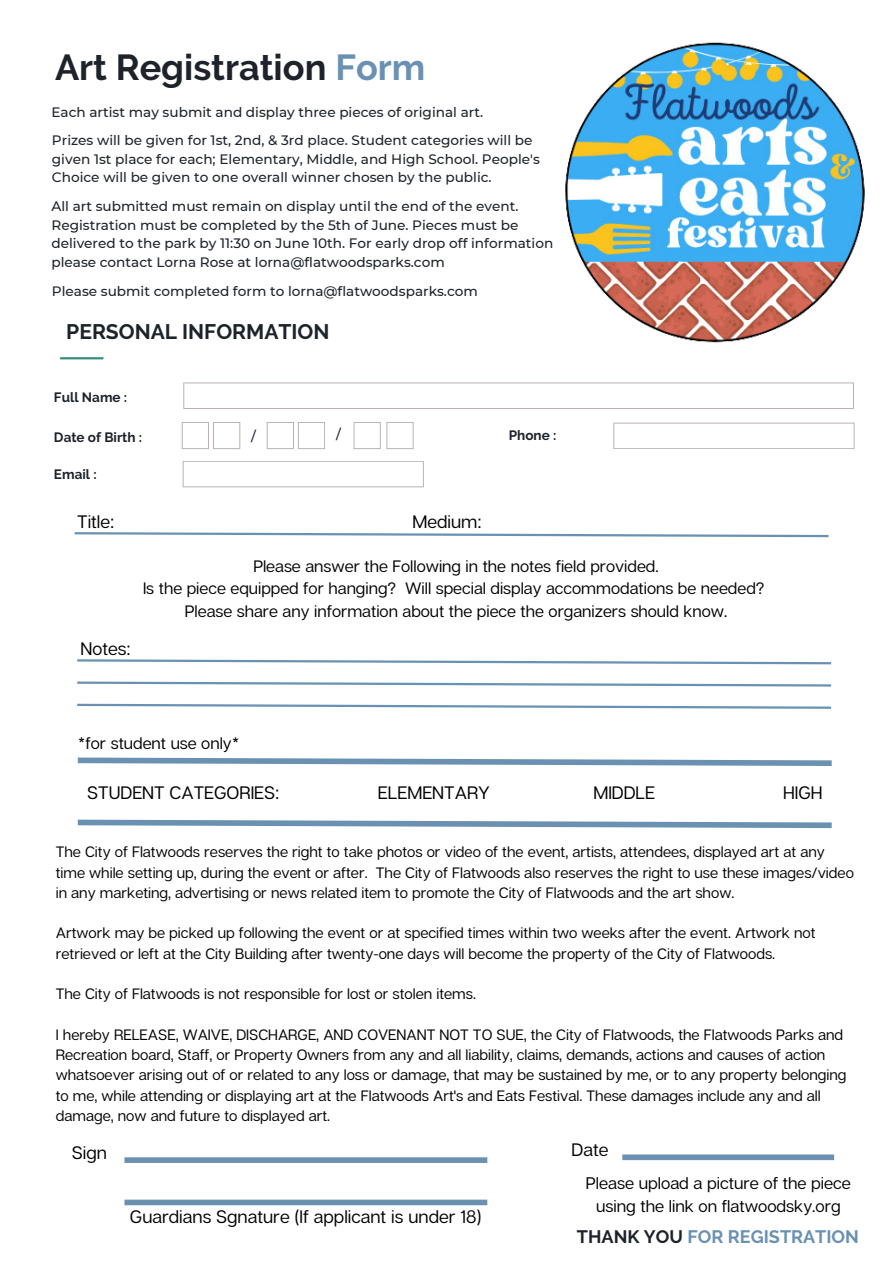
<style>
.page{position:relative;width:894px;height:1264px;background:#fff}
.page>*{position:absolute;margin:0;border:0;box-sizing:border-box;transform-origin:0 0}
.t1{font:700 36px "Raleway";color:#1e232b}
.t2{font:700 21px "Raleway";color:#1e232b}
.t3{font:18px "Articulat CF";color:#000}
.t4{font:700 18px "Raleway";color:#6a91b2}
.t5{font:16.8px/22.5px "Articulat CF";color:#000;text-align:center}
.t6{font:16.5px/22.5px "Articulat CF";color:#000;text-align:center}
.t7{font:15px/20.2px "Articulat CF";color:#000}
.t8{font:500 13.65px/18.5px "Montserrat";color:#1e232b}
.t9{font:700 13.5px "Raleway";color:#1e232b}
.t10{font:500 13.5px "Montserrat";color:#1e232b}
.s1{color:#6a91b2}
.s2{color:#1e232b}
</style>
<div class="page">
<hr style="left:61px;top:357px;width:42px;height:2px;background:#388c7d">
<svg style="left:183px;top:382px;width:670px;height:27px"></svg>
<svg style="left:613px;top:422px;width:241px;height:27px"></svg>
<svg style="left:182px;top:422px;width:58px;height:27px"></svg>
<svg style="left:386px;top:422px;width:27px;height:27px"></svg>
<svg style="left:267px;top:422px;width:58px;height:27px"></svg>
<svg style="left:353px;top:422px;width:27px;height:27px"></svg>
<svg style="left:183px;top:461px;width:240px;height:26px"></svg>
<div style="left:124px;top:1157px;width:363px;height:5px;background:#6a91b2"></div>
<div style="left:124px;top:1199px;width:363px;height:6px;background:#6a91b2"></div>
<div style="left:622px;top:1154px;width:211px;height:6px;background:#6a91b2"></div>
<svg style="left:77px;top:757px;width:755px;height:9px"></svg>
<svg style="left:77px;top:819px;width:755px;height:10px"></svg>
<svg style="left:77px;top:681px;width:755px;height:6px"></svg>
<svg style="left:77px;top:703px;width:755px;height:6px"></svg>
<svg style="left:77px;top:659px;width:755px;height:6px"></svg>
<svg style="left:74px;top:532px;width:755px;height:6px"></svg>
<img style="left:565px;top:42px;width:300px;height:301px">
<h1 class="t1" style="left:55px;top:46px;width:372px">Art Registration <span class="s1">Form</span></h1>
<p class="t8" style="left:51px;top:103px;width:433px">Each artist may submit and display three pieces of original art.</p>
<p class="t8" style="left:52px;top:131px;width:489px">Prizes will be given for 1st, 2nd, &amp; 3rd place. Student categories will be given 1st place for each; Elementary, Middle, and High School. People's<br>Choice will be given to one overall winner chosen by the public.</p>
<p class="t8" style="left:51px;top:197px;width:503px">All art submitted must remain on display until the end of the event.<br>Registration must be completed by the 5th of June. Pieces must be delivered to the park by 11:30 on June 10th. For early drop off information please contact Lorna Rose at lorna@flatwoodsparks.com</p>
<p class="t8" style="left:52px;top:282px;width:427px">Please submit completed form to lorna@flatwoodsparks.com</p>
<h2 class="t2" style="left:66px;top:319px;width:265px">PERSONAL INFORMATION</h2>
<p class="t9" style="left:54px;top:389px;width:75px">Full Name :</p>
<p class="t9" style="left:54px;top:429px;width:90px">Date of Birth :</p>
<p class="t9" style="left:54px;top:466px;width:44px">Email :</p>
<p class="t3" style="left:77px;top:510px;width:39px">Title:</p>
<p class="t10" style="left:251px;top:428px;width:6px">/</p>
<p class="t10" style="left:336px;top:425px;width:6px">/</p>
<p class="t9" style="left:508px;top:427px;width:49px">Phone :</p>
<p class="t3" style="left:412px;top:510px;width:71px">Medium:</p>
<p class="t3" style="left:81px;top:638px;width:52px">Notes:</p>
<p class="t6" style="left:143px;top:554px;width:622px">Please answer the Following in the notes field provided.<br>Is the piece equipped for hanging? Will special display accommodations be needed?<br>Please share any information about the piece the organizers should know.</p>
<p class="t6" style="left:78px;top:731px;width:163px">*for student use only*</p>
<p class="t3" style="left:87px;top:781px;width:194px">STUDENT CATEGORIES:</p>
<p class="t3" style="left:378px;top:781px;width:114px">ELEMENTARY</p>
<p class="t3" style="left:593px;top:781px;width:63px">MIDDLE</p>
<p class="t3" style="left:782px;top:781px;width:41px">HIGH</p>
<p class="t7" style="left:56px;top:841px;width:799px">The City of Flatwoods reserves the right to take photos or video of the event, artists, attendees, displayed art at any time while setting up, during the event or after. The City of Flatwoods also reserves the right to use these images/video in any marketing, advertising or news related item to promote the City of Flatwoods and the art show.</p>
<p class="t7" style="left:56px;top:922px;width:761px">Artwork may be picked up following the event or at specified times within two weeks after the event. Artwork not retrieved or left at the City Building after twenty-one days will become the property of the City of Flatwoods.</p>
<p class="t7" style="left:56px;top:983px;width:421px">The City of Flatwoods is not responsible for lost or stolen items.</p>
<p class="t7" style="left:56px;top:1024px;width:792px">I hereby RELEASE, WAIVE, DISCHARGE, AND COVENANT NOT TO SUE, the City of Flatwoods, the Flatwoods Parks and Recreation board, Staff, or Property Owners from any and all liability, claims, demands, actions and causes of action whatsoever arising out of or related to any loss or damage, that may be sustained by me, or to any property belonging to me, while attending or displaying art at the Flatwoods Art's and Eats Festival. These damages include any and all damage, now and future to displayed art.</p>
<p class="t3" style="left:72px;top:1141px;width:37px">Sign</p>
<p class="t3" style="left:571px;top:1138px;width:38px">Date</p>
<p class="t3" style="left:130px;top:1204px;width:353px">Guardians Sgnature (If applicant is under 18)</p>
<p class="t5" style="left:585px;top:1171px;width:266px">Please upload a picture of the piece using the link on flatwoodsky.org</p>
<p class="t4" style="left:577px;top:1225px;width:283px"><span class="s2">THANK YOU</span> FOR REGISTRATION</p>
</div>
